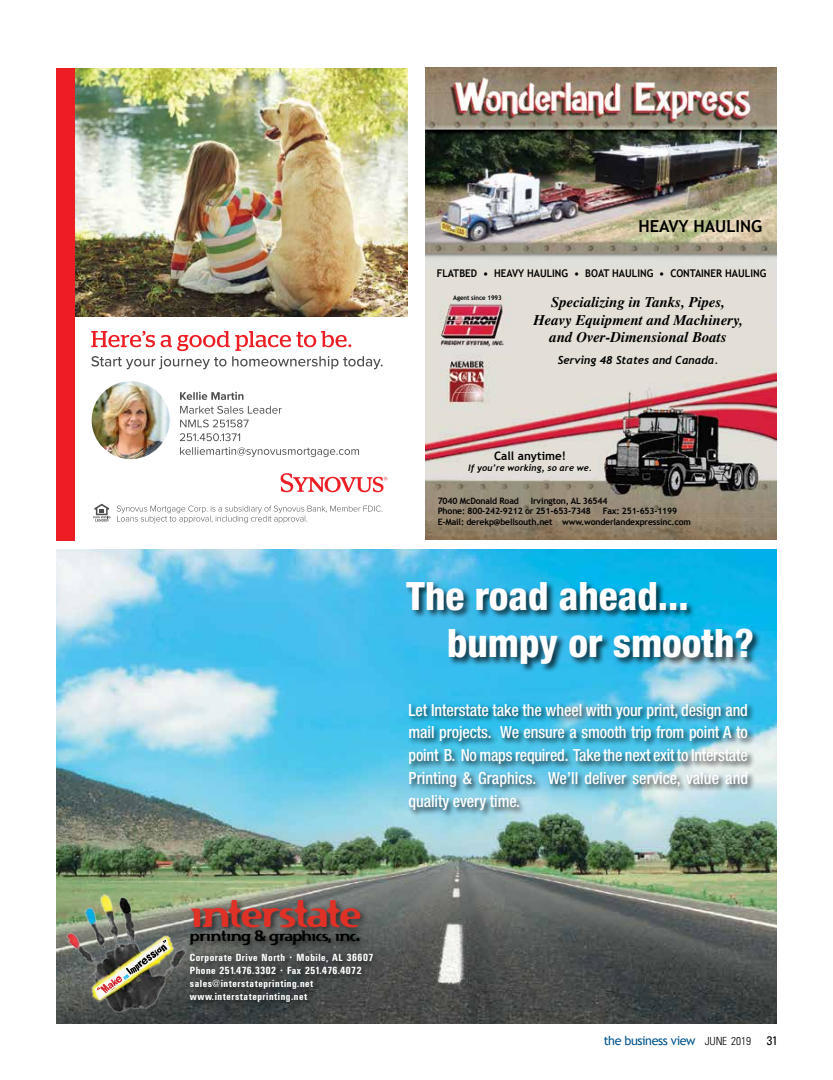
<style>
.page{position:relative;width:833px;height:1080px;background:#fff}
.page>*{position:absolute;margin:0;border:0;box-sizing:border-box;transform-origin:0 0}
.t1{font:800 condensed 39.12px/47px "Helvetica Neue";color:#fff}
.t2{font:37.88px "Flexure";letter-spacing:-.08em;color:#e03127}
.t3{font:500 condensed 16.75px/22.8px "Helvetica Neue";letter-spacing:.005em;color:#fff;text-align:justify;scale:.95 1}
.t4{font:700 16.5px "Trebuchet MS";color:#000}
.t5{font:italic 700 14.75px/17.2px "Times";color:#000;text-align:center}
.t6{font:14.62px "Flexure";letter-spacing:-.06em;color:#000}
.t7{font:12.5px "Trebuchet MS";letter-spacing:-.035em;color:#00548d}
.t8{font:700 11.62px "Trebuchet MS";color:#000}
.t9{font:italic 700 11.12px "Trebuchet";color:#000}
.t10{font:10.88px/13px "Univers U67";letter-spacing:.05em;color:#fff}
.t11{font:700 10.62px "Trebuchet MS";color:#000;scale:.93 1}
.t12{font:italic 700 9px "Trebuchet";color:#000}
.t13{font:700 8.88px/10.6px "Trebuchet MS";letter-spacing:-.02em;color:#000}
.t14{font:700 6.5px "Trebuchet MS";letter-spacing:-.01em;color:#000;scale:.95 1}
.s1{font-family:"Univers";font-weight:300;font-stretch:condensed;font-size:11.25px;color:#000}
.s2{font-family:"Univers";font-stretch:condensed;color:#000}
</style>
<div class="page">
<img style="left:56px;top:549px;width:720px;height:475px">
<div style="left:405px;top:581px;width:356px;height:92px;background:#000;opacity:.75"></div>
<div style="left:407px;top:701px;width:348px;height:117px;background:#000;opacity:.75"></div>
<div style="left:187px;top:897px;width:194px;height:113px;background:#000;opacity:.61"></div>
<img style="left:56px;top:865px;width:152px;height:159px">
<img style="left:97px;top:940px;width:71px;height:53px">
<img style="left:425px;top:68px;width:351px;height:472px">
<img style="left:75px;top:69px;width:332px;height:248px">
<div style="left:56px;top:69px;width:19px;height:472px;background:#ed1d24"></div>
<svg style="left:280px;top:473px;width:107px;height:19px"></svg>
<svg style="left:117px;top:506px;width:265px;height:17px"></svg>
<img style="left:92px;top:381px;width:78px;height:78px;border-radius:39px">
<svg style="left:180px;top:447px;width:179px;height:10px"></svg>
<svg style="left:180px;top:433px;width:60px;height:8px"></svg>
<svg style="left:180px;top:420px;width:69px;height:7px"></svg>
<svg style="left:180px;top:406px;width:102px;height:8px"></svg>
<svg style="left:180px;top:392px;width:63px;height:8px"></svg>
<svg style="left:91px;top:331px;width:291px;height:38px"></svg>
<svg style="left:93px;top:504px;width:17px;height:18px"></svg>
<p class="t4" style="left:638px;top:215px;width:125px">HEAVY HAULING</p>
<p class="t11" style="left:437px;top:267px;width:356px">FLATBED • HEAVY HAULING • BOAT HAULING • CONTAINER HAULING</p>
<p class="t5" style="left:533px;top:294px;width:211px">Specializing in Tanks, Pipes,<br>Heavy Equipment and Machinery, and Over-Dimensional Boats</p>
<p class="t9" style="left:558px;top:353px;width:162px">Serving 48 States and Canada.</p>
<p class="t14" style="left:453px;top:294px;width:53px">Agent since 1993</p>
<p class="t8" style="left:494px;top:449px;width:73px">Call anytime!</p>
<p class="t12" style="left:468px;top:462px;width:125px">If you’re working, so are we.</p>
<p class="t13" style="left:437px;top:495px;width:83px">7040 McDonald Road</p>
<p class="t13" style="left:437px;top:495px;width:171px;text-indent:93px">Irvington, AL 36544<br>Phone: 800-242-9212 or 251-653-7348</p>
<p class="t13" style="left:437px;top:506px;width:255px;text-indent:165px">Fax: 251-653-1199<br>E-Mail: derekp@bellsouth.net www.wonderlandexpressinc.com</p>
<h1 class="t1" style="left:447px;top:572px;width:308px;text-indent:-41px">The road ahead... bumpy or smooth?</h1>
<p class="t3" style="left:408px;top:698px;width:359px">Let Interstate take the wheel with your print, design and mail projects. We ensure a smooth trip from point A to point B. No maps required. Take the next exit to Interstate Printing &amp; Graphics. We’ll deliver service, value and quality every time.</p>
<h2 class="t2" style="left:190px;top:891px;width:173px">interstate</h2>
<p class="t6" style="left:190px;top:927px;width:172px">printing &amp; graphics, inc.</p>
<p class="t10" style="left:190px;top:950px;width:185px">Corporate Drive North • Mobile, AL 36607<br>Phone 251.476.3302 • Fax 251.476.4072 sales@interstateprinting.net www.interstateprinting.net</p>
<p class="t7" style="left:603px;top:1033px;width:175px">the business view <span class="s1">JUNE 2019</span> <span class="s2">31</span></p>
</div>
